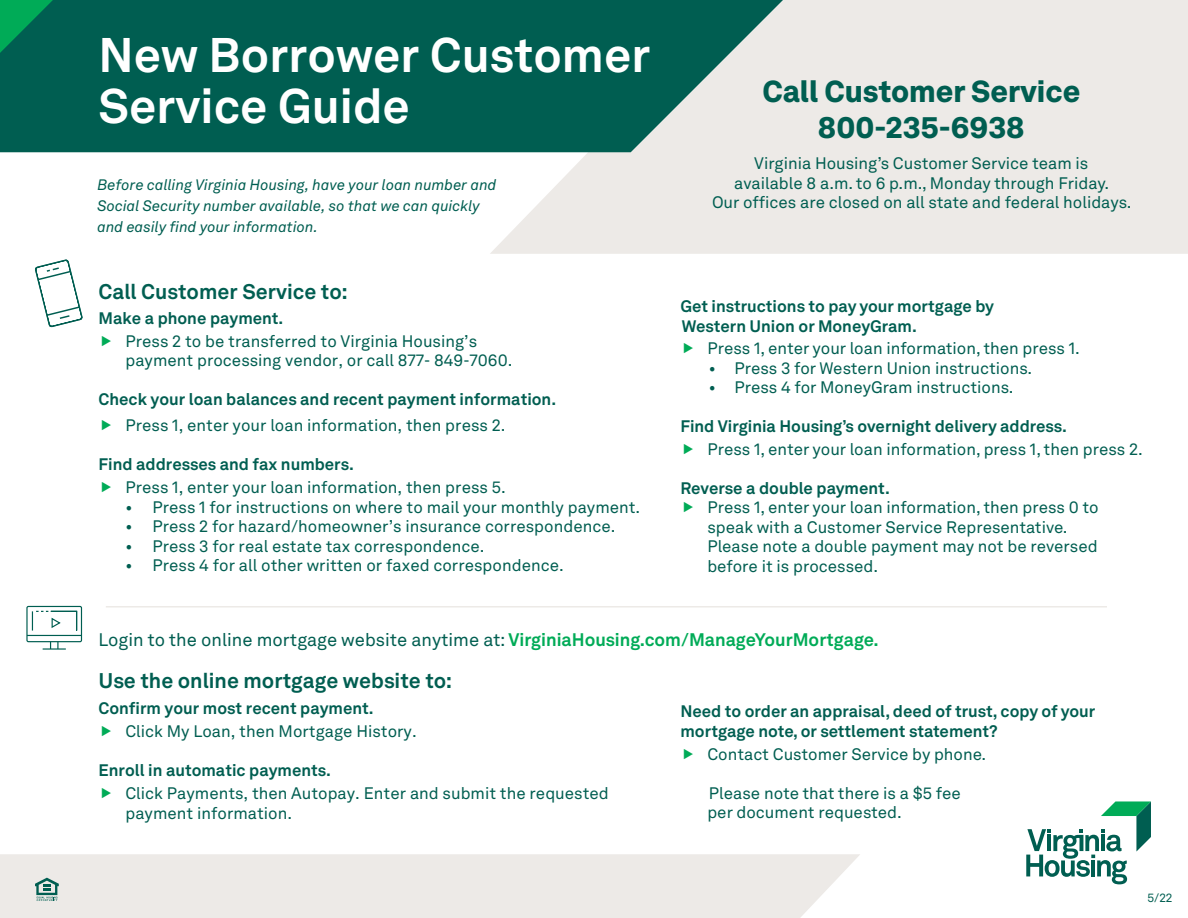
<style>
.page{position:relative;width:1188px;height:918px;background:#fff}
.page>*{position:absolute;margin:0;border:0;box-sizing:border-box;transform-origin:0 0}
.t1{font:700 48px/51px "Akkurat LL";color:#fff}
.t2{font:900 30px "Akkurat LL";color:#005e51}
.t3{font:700 21px "Akkurat LL";color:#005e51}
.t4{font:18px "Akkurat LL";color:#005e51}
.tabs{font:16.5px/19.5px "Akkurat LL";color:#005e51}
.tabs-2{font:700 16.5px/19.5px "Akkurat LL";color:#005e51}
.t5{font:italic 15px/21px "Akkurat LL";color:#005e51}
.t6{font:12px "Akkurat LL";color:#005e51}
.s1{font-weight:700;color:#00ab57}
</style>
<div class="page">
<div style="left:0;top:854px;width:860px;height:64px;background:#edeae7"></div>
<div style="left:482px;top:0;width:706px;height:254px;background:#edeae7"></div>
<svg style="left:0;top:0;width:796px;height:152px;background:#1b6e62"></svg>
<svg style="left:0;top:0;width:89px;height:92px;background:#006b52"></svg>
<svg style="left:1026px;top:801px;width:125px;height:83px"></svg>
<div style="left:26px;top:606px;width:56px;height:36px;border:1px solid #005e51"></div>
<hr style="left:27px;top:635px;width:54px;height:1px;background:#005e51">
<hr style="left:43px;top:648px;width:23px;height:2px;background:#005e51">
<svg style="left:57px;top:642px;width:2px;height:7px"></svg>
<svg style="left:32px;top:611px;width:29px;height:20px"></svg>
<div style="left:50px;top:611px;width:27px;height:20px;border:1px solid #005e51"></div>
<svg style="left:35px;top:259px;width:48px;height:69px"></svg>
<hr style="left:106px;top:606px;width:1001px;height:2px;background:#edeae7">
<svg style="left:35px;top:878px;width:24px;height:23px"></svg>
<p class="t1" style="left:98px;top:27px;width:554px">New Borrower Customer<br>Service Guide</p>
<p class="t5" style="left:97px;top:174px;width:401px">Before calling Virginia Housing, have your loan number and<br>Social Security number available, so that we can quickly and easily find your information.</p>
<p class="t3" style="left:98px;top:275px;width:251px">Call Customer Service to:</p>
<p class="tabs-2" style="left:98px;top:308px;width:186px">Make a phone payment.</p>
<p class="tabs" style="left:125px;top:330px;width:389px">Press 2 to be transferred to Virginia Housing’s payment processing vendor, or call 877- 849-7060.</p>
<p class="tabs-2" style="left:98px;top:389px;width:459px">Check your loan balances and recent payment information.</p>
<p class="tabs" style="left:125px;top:414px;width:381px">Press 1, enter your loan information, then press 2.</p>
<p class="tabs-2" style="left:98px;top:453px;width:257px">Find addresses and fax numbers.</p>
<p class="tabs" style="left:125px;top:477px;width:382px">Press 1, enter your loan information, then press 5.</p>
<p class="tabs" style="left:125px;top:496px;width:516px">• Press 1 for instructions on where to mail your monthly payment.</p>
<p class="tabs" style="left:125px;top:516px;width:492px">• Press 2 for hazard/homeowner’s insurance correspondence.</p>
<p class="tabs" style="left:125px;top:535px;width:361px">• Press 3 for real estate tax correspondence.</p>
<p class="tabs" style="left:125px;top:555px;width:440px">• Press 4 for all other written or faxed correspondence.</p>
<p class="t2" style="left:762px;top:67px;width:320px">Call Customer Service</p>
<p class="t2" style="left:818px;top:103px;width:208px">800-235-6938</p>
<p class="tabs" style="left:734px;top:153px;width:377px;text-align:center">Virginia Housing’s Customer Service team is available 8 a.m. to 6 p.m., Monday through Friday.</p>
<p class="tabs" style="left:712px;top:192px;width:421px">Our offices are closed on all state and federal holidays.</p>
<p class="tabs-2" style="left:680px;top:296px;width:315px">Get instructions to pay your mortgage by<br>Western Union or MoneyGram.</p>
<p class="tabs" style="left:707px;top:338px;width:374px">Press 1, enter your loan information, then press 1.</p>
<p class="tabs" style="left:709px;top:358px;width:325px">• Press 3 for Western Union instructions.</p>
<p class="tabs" style="left:709px;top:377px;width:306px">• Press 4 for MoneyGram instructions.</p>
<p class="tabs-2" style="left:680px;top:416px;width:388px">Find Virginia Housing’s overnight delivery address.</p>
<p class="tabs" style="left:707px;top:439px;width:437px">Press 1, enter your loan information, press 1, then press 2.</p>
<p class="tabs-2" style="left:680px;top:477px;width:211px">Reverse a double payment.</p>
<p class="tabs" style="left:707px;top:497px;width:393px">Press 1, enter your loan information, then press 0 to speak with a Customer Service Representative.<br>Please note a double payment may not be reversed before it is processed.</p>
<p class="t4" style="left:98px;top:626px;width:782px">Login to the online mortgage website anytime at: <span class="s1">VirginiaHousing.com/ManageYourMortgage.</span></p>
<p class="t3" style="left:98px;top:664px;width:355px">Use the online mortgage website to:</p>
<p class="tabs-2" style="left:98px;top:697px;width:277px">Confirm your most recent payment.</p>
<p class="tabs" style="left:125px;top:720px;width:293px">Click My Loan, then Mortgage History.</p>
<p class="tabs-2" style="left:98px;top:759px;width:234px">Enroll in automatic payments.</p>
<p class="tabs" style="left:125px;top:783px;width:485px">Click Payments, then Autopay. Enter and submit the requested payment information.</p>
<p class="tabs-2" style="left:680px;top:701px;width:417px">Need to order an appraisal, deed of trust, copy of your mortgage note, or settlement statement?</p>
<p class="tabs" style="left:707px;top:744px;width:280px">Contact Customer Service by phone.</p>
<p class="tabs" style="left:707px;top:783px;width:255px">Please note that there is a $5 fee per document requested.</p>
<p class="t6" style="left:1147px;top:888px;width:27px">5/22</p>
</div>
